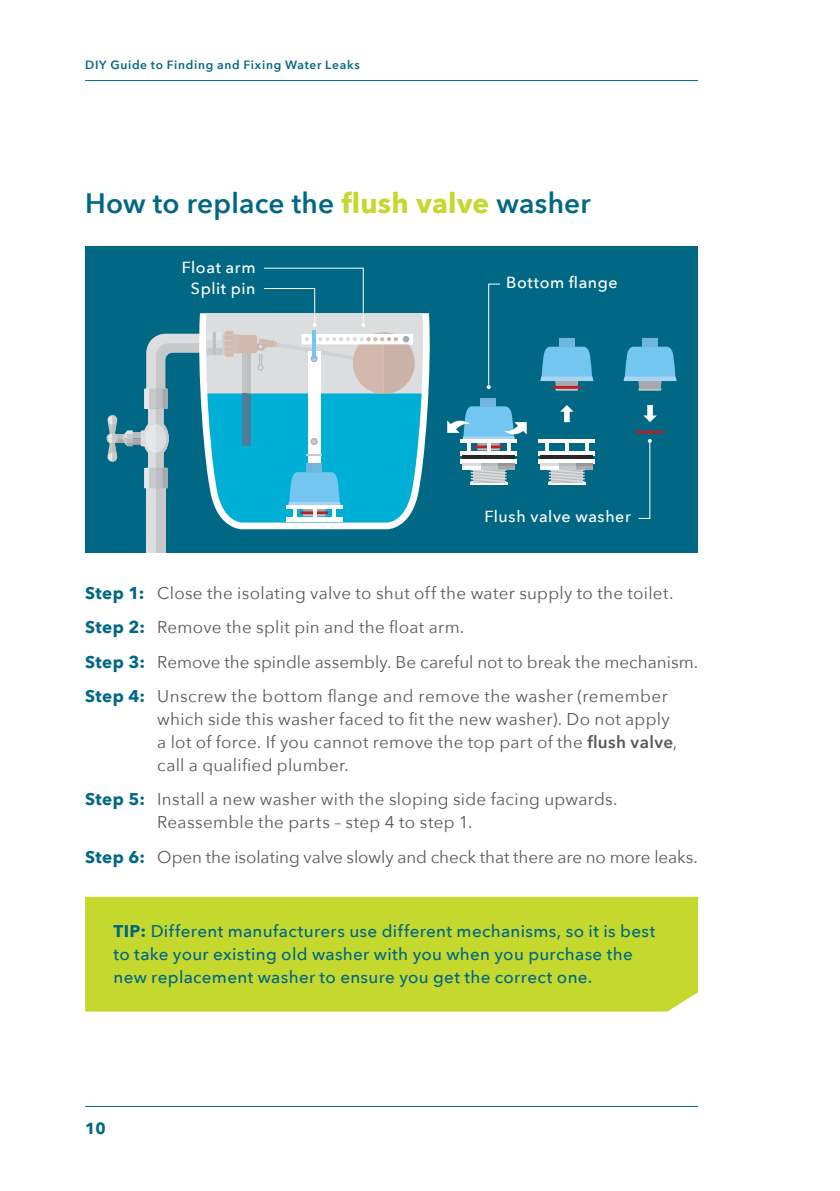
<style>
.page{position:relative;width:840px;height:1191px;background:#fff}
.page>*{position:absolute;margin:0;border:0;box-sizing:border-box;transform-origin:0 0}
.t1{font:600 28px "Avenir Next";letter-spacing:.005em;color:#006884}
.t2{font:17px/34.4px "Avenir Next";letter-spacing:.015em;color:#58595b}
.t3{font:500 17px/23px "Avenir Next";letter-spacing:.02em;color:#006884}
.t4{font:17px "Avenir Next";letter-spacing:-.005em;color:#58595b}
.t5{font:500 16px/20.4px "Avenir Next";letter-spacing:.035em;color:#fff;text-align:center}
.t6{font:700 16px "Avenir Next";color:#006884}
.t7{font:600 12px "Avenir Next";letter-spacing:.06em;color:#006884}
.s1{font-weight:700;color:#c4d82e}
.s2{font-weight:700;color:#006884}
.s3{font-weight:600}
.s4{font-weight:700}
</style>
<div class="page">
<div style="left:85px;top:896px;width:612px;height:115px;background:#c4d82e"></div>
<div style="left:85px;top:247px;width:612px;height:306px;background:#006884"></div>
<div style="left:146px;top:472px;width:19px;height:81px;background:#c7c8ca"></div>
<div style="left:146px;top:472px;width:10px;height:81px;background:#dcddde"></div>
<div style="left:131px;top:438px;width:12px;height:7px;background:#a7a9ac"></div>
<div style="left:131px;top:432px;width:12px;height:6px;background:#bcbec0"></div>
<div style="left:141px;top:430px;width:5px;height:16px;background:#dcddde"></div>
<svg style="left:106px;top:415px;width:27px;height:47px"></svg>
<svg style="left:225px;top:313px;width:205px;height:216px;fill:#fff"></svg>
<svg style="left:143px;top:267px;width:278px;height:255px"></svg>
<div style="left:460px;top:451px;width:56px;height:5px;background:#fff"></div>
<hr style="left:460px;top:459px;width:56px;height:4px;background:#fff">
<hr style="left:470px;top:482px;width:37px;height:3px;background:#fff">
<hr style="left:462px;top:456px;width:52px;height:3px;background:#292829">
<div style="left:480px;top:398px;width:16px;height:8px;background:#6fb6df"></div>
<svg style="left:462px;top:463px;width:52px;height:19px"></svg>
<div style="left:538px;top:451px;width:56px;height:5px;background:#fff"></div>
<hr style="left:538px;top:459px;width:56px;height:4px;background:#fff">
<hr style="left:548px;top:482px;width:37px;height:3px;background:#fff">
<svg style="left:545px;top:442px;width:3px;height:9px"></svg>
<svg style="left:565px;top:442px;width:3px;height:9px"></svg>
<svg style="left:584px;top:442px;width:4px;height:9px"></svg>
<hr style="left:538px;top:439px;width:56px;height:3px;background:#fff">
<hr style="left:540px;top:456px;width:53px;height:3px;background:#292829">
<div style="left:576px;top:463px;width:17px;height:6px;background:#9ea0a3"></div>
<svg style="left:540px;top:463px;width:52px;height:19px"></svg>
<svg style="left:540px;top:347px;width:53px;height:44px"></svg>
<div style="left:558px;top:338px;width:16px;height:9px;background:#6fb6df"></div>
<svg style="left:623px;top:347px;width:53px;height:44px"></svg>
<div style="left:641px;top:338px;width:16px;height:9px;background:#6fb6df"></div>
<svg style="left:635px;top:431px;width:29px;height:2px"></svg>
<svg style="left:447px;top:406px;width:79px;height:45px"></svg>
<svg style="left:560px;top:405px;width:13px;height:17px"></svg>
<svg style="left:643px;top:405px;width:13px;height:17px"></svg>
<svg style="left:638px;top:439px;width:13px;height:80px"></svg>
<svg style="left:486px;top:283px;width:14px;height:106px"></svg>
<hr style="left:85px;top:80px;width:612px;height:1px;background:#006884">
<hr style="left:85px;top:1106px;width:612px;height:1px;background:#006884">
<p class="t7" style="left:85px;top:54px;width:276px">DIY Guide to Finding and Fixing Water Leaks</p>
<h1 class="t1" style="left:85px;top:179px;width:507px">How to replace the <span class="s1">flush valve</span> washer</h1>
<p class="t5" style="left:182px;top:257px;width:75px">Float arm<br>Split pin</p>
<p class="t5" style="left:506px;top:271px;width:113px">Bottom flange</p>
<p class="t5" style="left:484px;top:506px;width:148px">Flush valve washer</p>
<p class="t2" style="left:85px;top:575px;width:614px"><span class="s2">Step 1:</span> Close the isolating valve to shut off the water supply to the toilet.<br><span class="s2">Step 2:</span> Remove the split pin and the float arm.<br><span class="s2">Step 3:</span> Remove the spindle assembly. Be careful not to break the mechanism.<br><span class="s2">Step 4:</span> Unscrew the bottom flange and remove the washer (remember</p>
<p class="t2" style="left:157px;top:707px;width:521px;line-height:23px">which side this washer faced to fit the new washer). Do not apply a lot of force. If you cannot remove the top part of the <span class="s3">flush valve</span>, call a qualified plumber.</p>
<p class="t2" style="left:157px;top:787px;width:461px;line-height:23px;text-indent:-72px"><span class="s2">Step 5:</span> Install a new washer with the sloping side facing upwards.<br>Reassemble the parts – step 4 to step 1.</p>
<p class="t4" style="left:85px;top:842px;width:614px"><span class="s2">Step 6:</span> Open the isolating valve slowly and check that there are no more leaks.</p>
<p class="t3" style="left:113px;top:919px;width:543px"><span class="s4">TIP:</span> Different manufacturers use different mechanisms, so it is best to take your existing old washer with you when you purchase the new replacement washer to ensure you get the correct one.</p>
<p class="t6" style="left:85px;top:1114px;width:22px">10</p>
</div>
